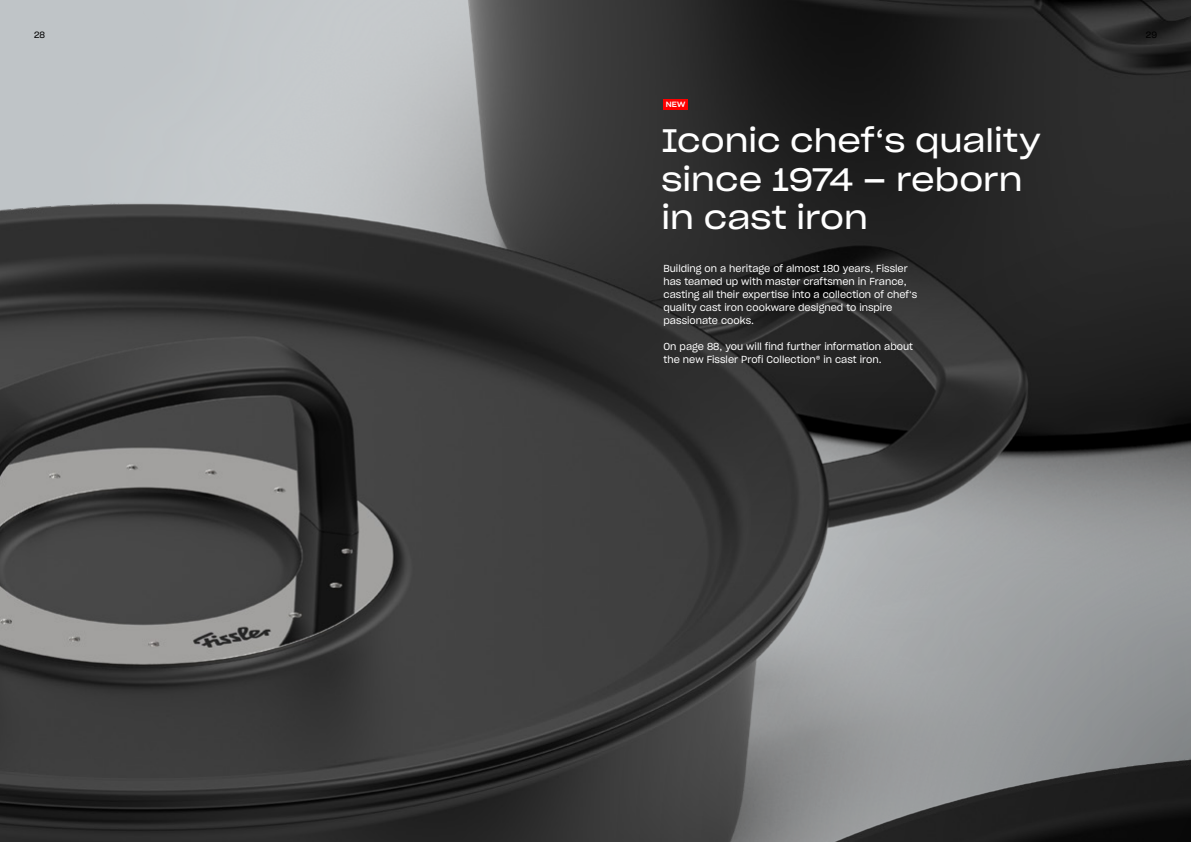
<style>
.page{position:relative;width:1191px;height:842px;background:#fff}
.page>*{position:absolute;margin:0;border:0;box-sizing:border-box;transform-origin:0 0}
.t1{font:32px/38.4px "Sharp Grotesk Book 22";color:#fff}
.t2{font:10px/13px "Sharp Grotesk Book 19";color:#fff}
.t3{font:9px "Sharp Grotesk Book 19";color:#000}
.t4{font:7.5px "Sharp Grotesk Medium 22";color:#fff}
</style>
<div class="page">
<img style="left:0;top:0;width:1191px;height:842px">
<svg style="left:612px;top:210px;width:579px;height:632px;background:#545555"></svg>
<div style="left:663px;top:100px;width:24px;height:10px;background:#f00"></div>
<p class="t3" style="left:34px;top:27px;width:12px">28</p>
<p class="t3" style="left:1145px;top:27px;width:13px">29</p>
<p class="t4" style="left:666px;top:98px;width:21px">NEW</p>
<h1 class="t1" style="left:661px;top:120px;width:381px">Iconic chef‘s quality since 1974 – reborn in cast iron</h1>
<p class="t2" style="left:663px;top:261px;width:255px">Building on a heritage of almost 180 years, Fissler has teamed up with master craftsmen in France, casting all their expertise into a collection of chef‘s quality cast iron cookware designed to inspire passionate cooks.</p>
<p class="t2" style="left:663px;top:339px;width:251px">On page 88, you will find further information about the new Fissler Profi Collection® in cast iron.</p>
</div>
